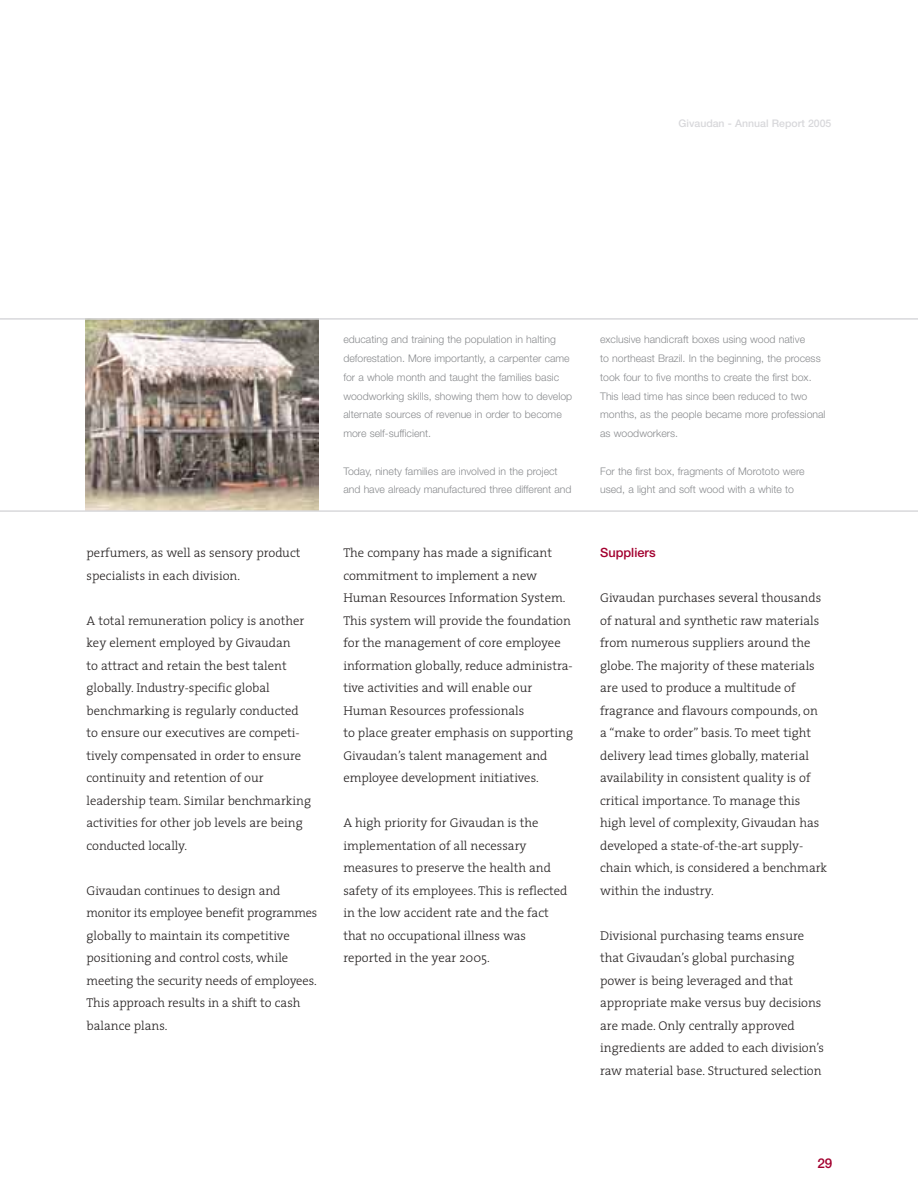
<style>
.page{position:relative;width:918px;height:1188px;background:#fff}
.page>*{position:absolute;margin:0;border:0;box-sizing:border-box;transform-origin:0 0}
.t1{font:500 13.5px "Helvetica Neue";color:#a3002f}
.t2{font:300 12.75px/22.5px "The Serif";color:#231f1f}
.t3{font:500 12.75px "Helvetica Neue";color:#a3002f}
.t4{font:300 10.5px/18.8px "Helvetica Neue";color:#898b8e}
.t5{font:500 10.5px "Helvetica Neue";color:#d8d8db}
</style>
<div class="page">
<img style="left:86px;top:320px;width:233px;height:190px">
<hr style="left:0;top:318px;width:918px;height:2px;background:#d8d8db">
<hr style="left:0;top:510px;width:918px;height:2px;background:#d8d8db">
<p class="t5" style="left:679px;top:120px;width:154px">Givaudan - Annual Report 2005</p>
<p class="t2" style="left:87px;top:543px;width:215px">perfumers, as well as sensory product specialists in each division.</p>
<p class="t2" style="left:87px;top:611px;width:226px">A total remuneration policy is another key element employed by Givaudan<br>to attract and retain the best talent globally. Industry-specific global benchmarking is regularly conducted to ensure our executives are competi&shy;tively compensated in order to ensure continuity and retention of our leadership team. Similar benchmarking activities for other job levels are being conducted locally.</p>
<p class="t2" style="left:87px;top:881px;width:232px">Givaudan continues to design and monitor its employee benefit programmes globally to maintain its competitive positioning and control costs, while meeting the security needs of employees.<br>This approach results in a shift to cash balance plans.</p>
<p class="t4" style="left:343px;top:331px;width:230px">educating and training the population in halting deforestation. More importantly, a carpenter came for a whole month and taught the families basic woodworking skills, showing them how to develop alternate sources of revenue in order to become more self-sufficient.</p>
<p class="t4" style="left:343px;top:463px;width:230px">Today, ninety families are involved in the project and have already manufactured three different and</p>
<p class="t2" style="left:343px;top:543px;width:231px">The company has made a significant commitment to implement a new Human Resources Information System.<br>This system will provide the foundation for the management of core employee information globally, reduce administra&shy;tive activities and will enable our Human Resources professionals<br>to place greater emphasis on supporting Givaudan’s talent management and employee development initiatives.</p>
<p class="t2" style="left:343px;top:813px;width:226px">A high priority for Givaudan is the implementation of all necessary measures to preserve the health and safety of its employees. This is reflected in the low accident rate and the fact that no occupational illness was reported in the year 2005.</p>
<p class="t4" style="left:600px;top:331px;width:227px">exclusive handicraft boxes using wood native<br>to northeast Brazil. In the beginning, the process took four to five months to create the first box.<br>This lead time has since been reduced to two months, as the people became more professional as woodworkers.</p>
<p class="t4" style="left:600px;top:463px;width:206px">For the first box, fragments of Morototo were used, a light and soft wood with a white to</p>
<p class="t3" style="left:600px;top:548px;width:57px">Suppliers</p>
<p class="t2" style="left:600px;top:588px;width:229px">Givaudan purchases several thousands of natural and synthetic raw materials from numerous suppliers around the globe. The majority of these materials are used to produce a multitude of fragrance and flavours compounds, on a “make to order” basis. To meet tight delivery lead times globally, material availability in consistent quality is of critical importance. To manage this high level of complexity, Givaudan has developed a state-of-the-art supply&shy;chain which, is considered a benchmark within the industry.</p>
<p class="t2" style="left:600px;top:925px;width:226px">Divisional purchasing teams ensure that Givaudan’s global purchasing power is being leveraged and that appropriate make versus buy decisions are made. Only centrally approved ingredients are added to each division’s raw material base. Structured selection</p>
<p class="t1" style="left:817px;top:1158px;width:17px">29</p>
</div>
